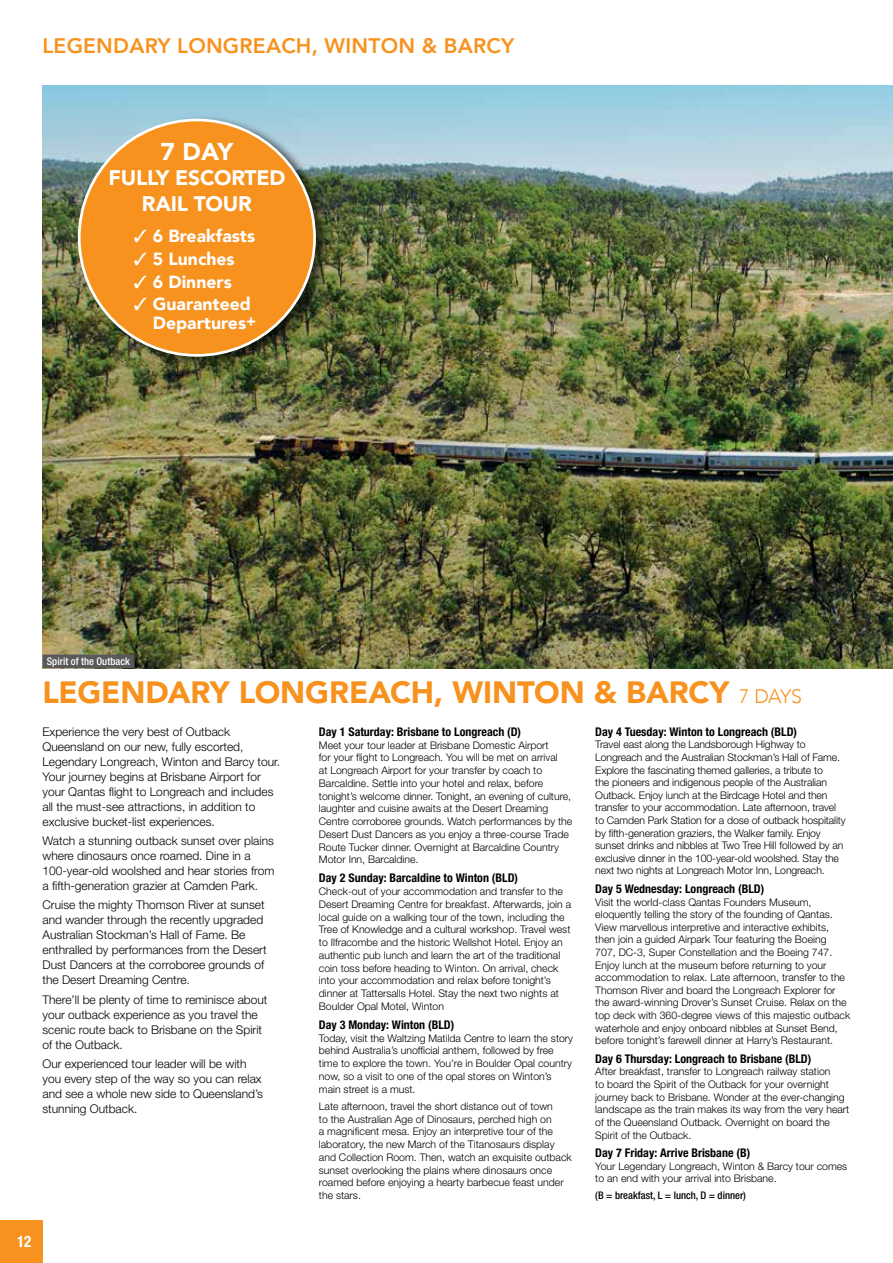
<style>
.page{position:relative;width:893px;height:1263px;background:#fff}
.page>*{position:absolute;margin:0;border:0;box-sizing:border-box;transform-origin:0 0}
.t1{font:900 30.75px "Avenir";letter-spacing:-.005em;color:#f7921e}
.t2{font:900 24.3px "Avenir";color:#fff}
.t3{font:800 21px "Avenir";letter-spacing:.01em;color:#f7921e}
.t4{font:900 21px/25.7px "Avenir";letter-spacing:-.01em;color:#fff;text-align:center}
.t5{font:900 17.55px/18.9px "Avenir";color:#fff;text-align:right}
.t6{font:700 condensed 15.75px "Helvetica Neue LT Std";color:#fff;scale:.95 1}
.t7{font:300 12px/15px "Helvetica Neue LT Std";color:#000}
.t8{font:700 condensed 12px "Helvetica Neue LT Std";color:#000}
.t9{font:300 10.5px/12.8px "Helvetica Neue LT Std";color:#000}
.t10{font:500 condensed 10.5px "Helvetica Neue LT Std";color:#000}
.t11{font:500 condensed 10.5px "Helvetica Neue LT Std";letter-spacing:.01em;color:#fff}
.s1{font-weight:300;font-size:19.5px}
</style>
<div class="page">
<img style="left:43px;top:85px;width:850px;height:583px">
<div style="left:43px;top:654px;width:92px;height:14px;background:#58595b"></div>
<div style="left:78px;top:116px;width:253px;height:252px;background:#000;opacity:.6"></div>
<div style="left:79px;top:120px;width:236px;height:235px;background:#f7921e;border-radius:50%"></div>
<div style="left:0;top:1220px;width:43px;height:43px;background:#f7921e"></div>
<h3 class="t3" style="left:43px;top:29px;width:473px">LEGENDARY LONGREACH, WINTON &amp; BARCY</h3>
<h2 class="t2" style="left:160px;top:130px;width:74px">7 DAY</h2>
<h3 class="t4" style="left:108px;top:165px;width:178px">FULLY ESCORTED<br>RAIL TOUR</h3>
<h3 class="t5" style="left:134px;top:226px;width:123px">✓ 6 Breakfasts</h3>
<h3 class="t5" style="left:134px;top:249px;width:103px">✓ 5 Lunches</h3>
<h3 class="t5" style="left:134px;top:272px;width:100px">✓ 6 Dinners</h3>
<h3 class="t5" style="left:134px;top:294px;width:124px">✓ Guaranteed<br>Departures<sup>+</sup></h3>
<p class="t11" style="left:47px;top:655px;width:85px">Spirit of the Outback</p>
<h1 class="t1" style="left:43px;top:666px;width:761px">LEGENDARY LONGREACH, WINTON &amp; BARCY <span class="s1">7 DAYS</span></h1>
<p class="t7" style="left:43px;top:724px;width:239px">Experience the very best of Outback Queensland on our new, fully escorted, Legendary Longreach, Winton and Barcy tour.<br>Your journey begins at Brisbane Airport for your Qantas flight to Longreach and includes all the must-see attractions, in addition to exclusive bucket-list experiences.</p>
<p class="t7" style="left:43px;top:833px;width:233px">Watch a stunning outback sunset over plains where dinosaurs once roamed. Dine in a 100-year-old woolshed and hear stories from a fifth-generation grazier at Camden Park.</p>
<p class="t7" style="left:43px;top:897px;width:226px">Cruise the mighty Thomson River at sunset and wander through the recently upgraded Australian Stockman’s Hall of Fame. Be enthralled by performances from the Desert Dust Dancers at the corroboree grounds of the Desert Dreaming Centre.</p>
<p class="t7" style="left:43px;top:991px;width:226px">There’ll be plenty of time to reminisce about your outback experience as you travel the scenic route back to Brisbane on the Spirit of the Outback.</p>
<p class="t7" style="left:43px;top:1056px;width:222px">Our experienced tour leader will be with you every step of the way so you can relax and see a whole new side to Queensland’s stunning Outback.</p>
<p class="t8" style="left:319px;top:724px;width:204px">Day 1 Saturday: Brisbane to Longreach (D)</p>
<p class="t9" style="left:319px;top:738px;width:255px">Meet your tour leader at Brisbane Domestic Airport<br>for your flight to Longreach. You will be met on arrival<br>at Longreach Airport for your transfer by coach to Barcaldine. Settle into your hotel and relax, before tonight’s welcome dinner. Tonight, an evening of culture, laughter and cuisine awaits at the Desert Dreaming Centre corroboree grounds. Watch performances by the Desert Dust Dancers as you enjoy a three-course Trade Route Tucker dinner. Overnight at Barcaldine Country Motor Inn, Barcaldine.</p>
<p class="t8" style="left:319px;top:871px;width:201px">Day 2 Sunday: Barcaldine to Winton (BLD)</p>
<p class="t9" style="left:319px;top:885px;width:254px">Check-out of your accommodation and transfer to the Desert Dreaming Centre for breakfast. Afterwards, join a local guide on a walking tour of the town, including the Tree of Knowledge and a cultural workshop. Travel west to Ilfracombe and the historic Wellshot Hotel. Enjoy an authentic pub lunch and learn the art of the traditional coin toss before heading to Winton. On arrival, check into your accommodation and relax before tonight’s dinner at Tattersalls Hotel. Stay the next two nights at Boulder Opal Motel, Winton</p>
<p class="t8" style="left:319px;top:1017px;width:137px">Day 3 Monday: Winton (BLD)</p>
<p class="t9" style="left:319px;top:1031px;width:256px">Today, visit the Waltzing Matilda Centre to learn the story behind Australia’s unofficial anthem, followed by free time to explore the town. You’re in Boulder Opal country now, so a visit to one of the opal stores on Winton’s main street is a must.</p>
<p class="t9" style="left:319px;top:1099px;width:254px">Late afternoon, travel the short distance out of town<br>to the Australian Age of Dinosaurs, perched high on<br>a magnificent mesa. Enjoy an interpretive tour of the laboratory, the new March of the Titanosaurs display and Collection Room. Then, watch an exquisite outback sunset overlooking the plains where dinosaurs once roamed before enjoying a hearty barbecue feast under the stars.</p>
<p class="t8" style="left:595px;top:724px;width:203px">Day 4 Tuesday: Winton to Longreach (BLD)</p>
<p class="t9" style="left:595px;top:738px;width:252px">Travel east along the Landsborough Highway to Longreach and the Australian Stockman’s Hall of Fame.<br>Explore the fascinating themed galleries, a tribute to<br>the pioneers and indigenous people of the Australian Outback. Enjoy lunch at the Birdcage Hotel and then transfer to your accommodation. Late afternoon, travel to Camden Park Station for a dose of outback hospitality by fifth-generation graziers, the Walker family. Enjoy sunset drinks and nibbles at Two Tree Hill followed by an exclusive dinner in the 100-year-old woolshed. Stay the next two nights at Longreach Motor Inn, Longreach.</p>
<p class="t8" style="left:595px;top:881px;width:171px">Day 5 Wednesday: Longreach (BLD)</p>
<p class="t9" style="left:595px;top:895px;width:256px">Visit the world-class Qantas Founders Museum, eloquently telling the story of the founding of Qantas.<br>View marvellous interpretive and interactive exhibits, then join a guided Airpark Tour featuring the Boeing<br>707, DC-3, Super Constellation and the Boeing 747.<br>Enjoy lunch at the museum before returning to your accommodation to relax. Late afternoon, transfer to the Thomson River and board the Longreach Explorer for the award-winning Drover’s Sunset Cruise. Relax on the top deck with 360-degree views of this majestic outback waterhole and enjoy onboard nibbles at Sunset Bend, before tonight’s farewell dinner at Harry’s Restaurant.</p>
<p class="t8" style="left:595px;top:1051px;width:218px">Day 6 Thursday: Longreach to Brisbane (BLD)</p>
<p class="t9" style="left:595px;top:1065px;width:256px">After breakfast, transfer to Longreach railway station<br>to board the Spirit of the Outback for your overnight journey back to Brisbane. Wonder at the ever-changing landscape as the train makes its way from the very heart of the Queensland Outback. Overnight on board the Spirit of the Outback.</p>
<p class="t8" style="left:595px;top:1145px;width:156px">Day 7 Friday: Arrive Brisbane (B)</p>
<p class="t9" style="left:595px;top:1159px;width:253px">Your Legendary Longreach, Winton &amp; Barcy tour comes to an end with your arrival into Brisbane.</p>
<p class="t10" style="left:595px;top:1189px;width:152px">(B = breakfast, L = lunch, D = dinner)</p>
<h3 class="t6" style="left:17px;top:1232px;width:16px">12</h3>
</div>
